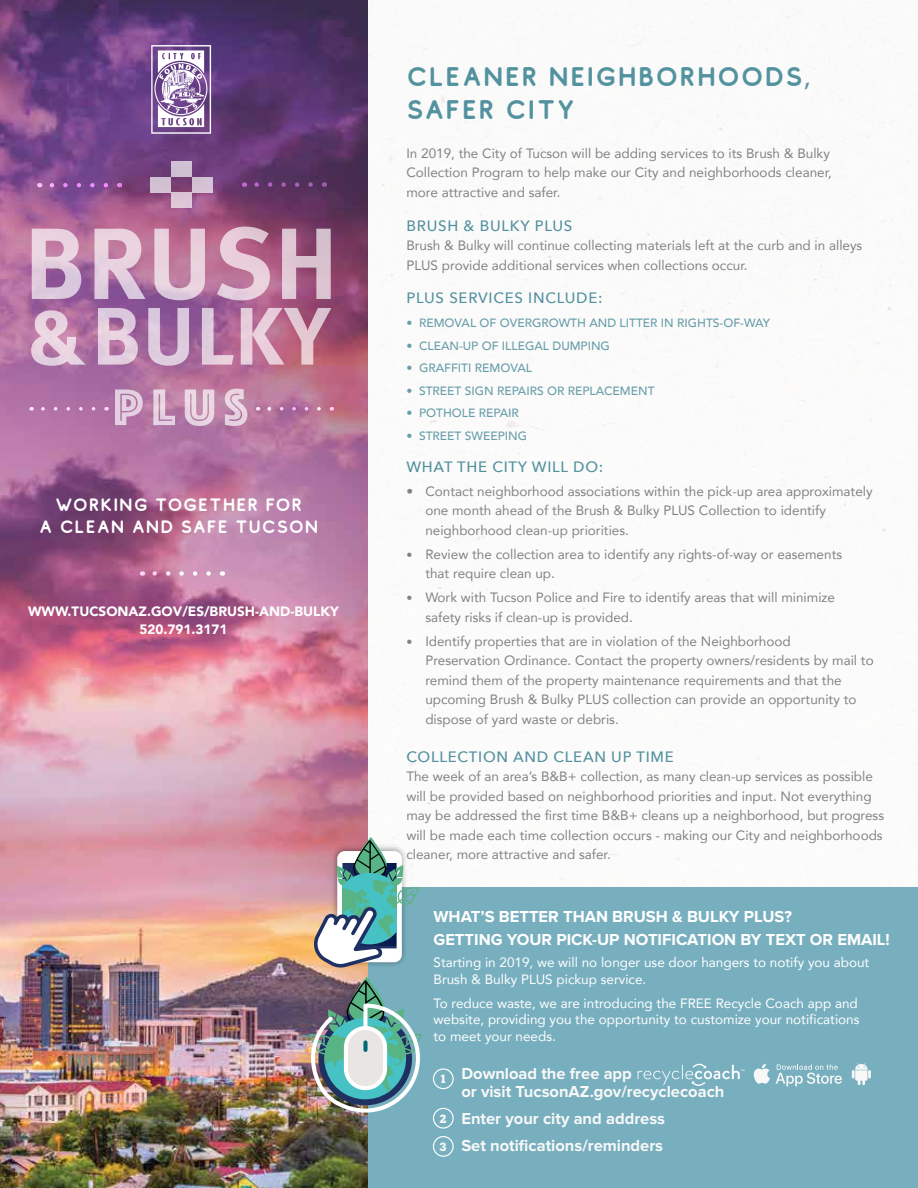
<style>
.page{position:relative;width:918px;height:1188px;background:#fff}
.page>*{position:absolute;margin:0;border:0;box-sizing:border-box;transform-origin:0 0}
.t1{font:27px/33.6px "Comodo Free";letter-spacing:.05em;color:#53929f}
.t2{font:18px/22.5px "Comodo Free";letter-spacing:.04em;color:#fff;text-align:center}
.t3{font:700 16.5px/17.7px "Proxima Nova";color:#f8f8f8}
.t4{font:700 16.5px/22.5px "Proxima Nova";color:#fff}
.t5{font:500 15px "Avenir Next";letter-spacing:.05em;color:#52919e}
.t6{font:500 15px "Avenir Next";letter-spacing:.05em;color:#53929f}
.t7{font:500 15px "Avenir Next";letter-spacing:.05em;color:#52919d}
.t8{font:13.5px/19.5px "Avenir";color:#808285}
.t9{font:13.5px/16.5px "Avenir";color:#fff}
.t10{font:900 13.5px/18px "Avenir";color:#fff;text-align:center}
.t11{font:500 12px "Avenir";color:#679eaa}
.t12{font:700 11.85px "Boton";color:#f8f8f8}
.s1{font-family:"Myriad Pro"}
.s2{font-size:12px}
</style>
<div class="page">
<div style="left:368px;top:888px;width:550px;height:300px;background:#78afbf"></div>
<img style="left:0;top:0;width:368px;height:1188px">
<img style="left:282px;top:796px;width:173px;height:220px">
<svg style="left:313px;top:836px;width:106px;height:132px"></svg>
<img style="left:309px;top:976px;width:113px;height:137px">
<div style="left:363px;top:1040px;width:5px;height:12px;background:#006975;border-radius:2px"></div>
<svg style="left:151px;top:45px;width:60px;height:89px"></svg>
<svg style="left:46px;top:183px;width:60px;height:4px"></svg>
<svg style="left:251px;top:182px;width:60px;height:5px"></svg>
<div style="left:433px;top:1068px;width:21px;height:21px;border:1px solid #fff;border-radius:50%"></div>
<div style="left:433px;top:1108px;width:21px;height:21px;border:1px solid #fff;border-radius:50%"></div>
<div style="left:433px;top:1136px;width:21px;height:21px;border:1px solid #fff;border-radius:50%"></div>
<svg style="left:852px;top:1063px;width:19px;height:22px"></svg>
<svg style="left:753px;top:1064px;width:17px;height:20px"></svg>
<svg style="left:776px;top:1064px;width:66px;height:22px"></svg>
<svg style="left:149px;top:571px;width:60px;height:5px"></svg>
<svg style="left:32px;top:229px;width:49px;height:70px;background:#d3b2cd"></svg>
<svg style="left:94px;top:229px;width:51px;height:70px;background:#d1adc6"></svg>
<svg style="left:154px;top:229px;width:51px;height:71px;background:#d3a9c0"></svg>
<svg style="left:217px;top:227px;width:53px;height:74px;background:#ce9db5"></svg>
<svg style="left:282px;top:229px;width:49px;height:70px;background:#c198b0"></svg>
<svg style="left:31px;top:310px;width:55px;height:56px;background:#cfa5c2"></svg>
<svg style="left:98px;top:308px;width:40px;height:57px;background:#d1b1cc"></svg>
<svg style="left:148px;top:308px;width:41px;height:58px;background:#c09dc1"></svg>
<svg style="left:202px;top:308px;width:32px;height:57px;background:#c192b5"></svg>
<svg style="left:241px;top:308px;width:90px;height:57px;background:#cb93a8"></svg>
<svg style="left:31px;top:407px;width:63px;height:4px"></svg>
<svg style="left:258px;top:407px;width:61px;height:4px"></svg>
<div style="left:171px;top:161px;width:21px;height:16px;background:#d0c0d3"></div>
<div style="left:150px;top:177px;width:21px;height:15px;background:#d2c0d1"></div>
<div style="left:192px;top:177px;width:21px;height:15px;background:#d4c2d3"></div>
<div style="left:171px;top:192px;width:21px;height:16px;background:#ddc6d7"></div>
<svg style="left:115px;top:390px;width:28px;height:35px"></svg>
<svg style="left:153px;top:390px;width:22px;height:35px"></svg>
<svg style="left:185px;top:390px;width:29px;height:36px"></svg>
<svg style="left:225px;top:389px;width:22px;height:37px"></svg>
<svg style="left:638px;top:1064px;width:107px;height:22px"></svg>
<h2 class="t2" style="left:39px;top:494px;width:281px">WORKING TOGETHER FOR<br>A CLEAN AND SAFE TUCSON</h2>
<p class="t10" style="left:28px;top:602px;width:312px">WWW.TUCSONAZ.GOV/ES/BRUSH-AND-BULKY<br>520.791.3171</p>
<h1 class="t1" style="left:406px;top:61px;width:405px">CLEANER NEIGHBORHOODS<span class="s1">,<br></span>SAFER CITY</h1>
<p class="t8" style="left:406px;top:143px;width:427px">In 2019, the City of Tucson will be adding services to its Brush &amp; Bulky<br>Collection Program to help make our City and neighborhoods cleaner, more attractive and safer.</p>
<p class="t5" style="left:406px;top:213px;width:168px">BRUSH &amp; BULKY PLUS</p>
<p class="t8" style="left:406px;top:235px;width:457px">Brush &amp; Bulky will continue collecting materials left at the curb and in alleys<br>PLUS provide additional services when collections occur.</p>
<p class="t6" style="left:406px;top:285px;width:198px">PLUS SERVICES INCLUDE:</p>
<p class="t11" style="left:406px;top:313px;width:365px">• REMOVAL OF OVERGROWTH AND LITTER IN RIGHTS-OF-WAY</p>
<p class="t11" style="left:406px;top:335px;width:205px">• CLEAN-UP OF ILLEGAL DUMPING</p>
<p class="t11" style="left:406px;top:358px;width:127px">• GRAFFITI REMOVAL</p>
<p class="t11" style="left:406px;top:380px;width:250px">• STREET SIGN REPAIRS OR REPLACEMENT</p>
<p class="t11" style="left:406px;top:403px;width:114px">• POTHOLE REPAIR</p>
<p class="t11" style="left:406px;top:425px;width:122px">• STREET SWEEPING</p>
<p class="t7" style="left:406px;top:454px;width:198px">WHAT THE CITY WILL DO:</p>
<p class="t8" style="left:425px;top:481px;width:449px;text-indent:-19px">• Contact neighborhood associations within the pick-up area approximately one month ahead of the Brush &amp; Bulky PLUS Collection to identify neighborhood clean-up priorities.</p>
<p class="t8" style="left:425px;top:544px;width:418px;text-indent:-19px"><span class="s2">•</span> Review the collection area to identify any rights-of-way or easements that require clean up.</p>
<p class="t8" style="left:425px;top:587px;width:411px;text-indent:-19px"><span class="s2">•</span> Work with Tucson Police and Fire to identify areas that will minimize safety risks if clean-up is provided.</p>
<p class="t8" style="left:425px;top:631px;width:450px;text-indent:-19px"><span class="s2">•</span> Identify properties that are in violation of the Neighborhood<br>Preservation Ordinance. Contact the property owners/residents by mail to remind them of the property maintenance requirements and that the upcoming Brush &amp; Bulky PLUS collection can provide an opportunity to dispose of yard waste or debris.</p>
<p class="t5" style="left:406px;top:744px;width:269px">COLLECTION AND CLEAN UP TIME</p>
<p class="t8" style="left:406px;top:766px;width:479px">The week of an area’s B&amp;B+ collection, as many clean-up services as possible will be provided based on neighborhood priorities and input. Not everything may be addressed the first time B&amp;B+ cleans up a neighborhood, but progress will be made each time collection occurs - making our City and neighborhoods cleaner, more attractive and safer.</p>
<p class="t4" style="left:434px;top:906px;width:458px">WHAT’S BETTER THAN BRUSH &amp; BULKY PLUS?<br>GETTING YOUR PICK-UP NOTIFICATION BY TEXT OR EMAIL!</p>
<p class="t9" style="left:434px;top:954px;width:437px">Starting in 2019, we will no longer use door hangers to notify you about<br>Brush &amp; Bulky PLUS pickup service.</p>
<p class="t9" style="left:434px;top:994px;width:428px">To reduce waste, we are introducing the FREE Recycle Coach app and website, providing you the opportunity to customize your notifications to meet your needs.</p>
<p class="t3" style="left:461px;top:1065px;width:265px">Download the free app<br>or visit TucsonAZ.gov/recyclecoach</p>
<p class="t3" style="left:461px;top:1105px;width:205px;line-height:27px">Enter your city and address<br>Set notifications/reminders</p>
<p class="t12" style="left:440px;top:1072px;width:9px">1</p>
<p class="t12" style="left:440px;top:1111px;width:9px">2</p>
<p class="t12" style="left:440px;top:1140px;width:9px">3</p>
</div>
